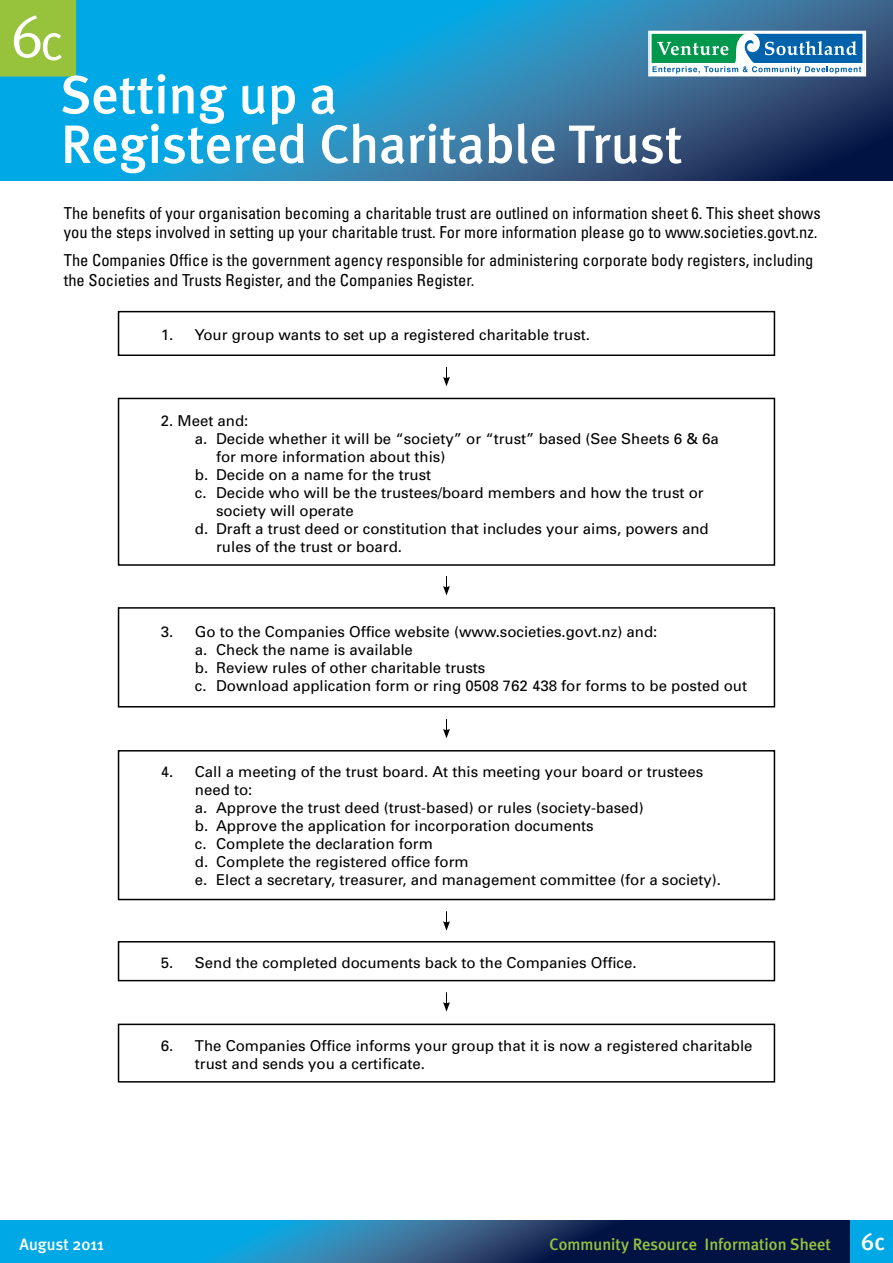
<style>
.page{position:relative;width:893px;height:1263px;background:#fff}
.page>*{position:absolute;margin:0;border:0;box-sizing:border-box;transform-origin:0 0}
.t1{font:60px "Meta";color:#fff}
.t2{font:500 54px/49.5px "Meta Plus";color:#fff}
.t3{font:500 24px "Meta Plus";color:#fff}
.t4{font:condensed 16.5px/19.5px "Univers";color:#000}
.t5{font:500 16.5px "Meta Plus";color:#97c33c}
.t6{font:500 16.5px "Meta Plus";color:#fff}
.t7{font:15px/18px "Univers";color:#000}
.s1{font-size:52.5px}
</style>
<div class="page">
<svg style="left:0;top:0;width:893px;height:181px;background:#1d85b8"></svg>
<div style="left:0;top:0;width:76px;height:77px;background:#97c33c"></div>
<svg style="left:0;top:1220px;width:850px;height:43px;background:#116092"></svg>
<div style="left:850px;top:1220px;width:43px;height:43px;background:#00a8e6"></div>
<div style="left:649px;top:31px;width:216px;height:45px;background:#fff"></div>
<img style="left:651px;top:34px;width:211px;height:29px">
<svg style="left:652px;top:66px;width:209px;height:7px"></svg>
<svg style="left:765px;top:41px;width:92px;height:14px"></svg>
<svg style="left:657px;top:42px;width:71px;height:13px"></svg>
<div style="left:648px;top:31px;width:218px;height:45px;border:2px solid #fff"></div>
<div style="left:118px;top:311px;width:657px;height:45px;border:2px solid #000"></div>
<div style="left:118px;top:398px;width:657px;height:168px;border:2px solid #000"></div>
<div style="left:118px;top:607px;width:657px;height:100px;border:2px solid #000"></div>
<div style="left:118px;top:750px;width:657px;height:150px;border:2px solid #000"></div>
<div style="left:118px;top:941px;width:657px;height:40px;border:2px solid #000"></div>
<svg style="left:443px;top:367px;width:7px;height:19px"></svg>
<svg style="left:443px;top:576px;width:7px;height:19px"></svg>
<svg style="left:443px;top:719px;width:7px;height:19px"></svg>
<svg style="left:443px;top:911px;width:7px;height:20px"></svg>
<svg style="left:443px;top:992px;width:7px;height:20px"></svg>
<div style="left:118px;top:1023px;width:657px;height:59px;border:2px solid #000"></div>
<h1 class="t1" style="left:11px;top:1px;width:53px">6<span class="s1">c</span></h1>
<h2 class="t2" style="left:61px;top:69px;width:624px">Setting up a<br>Registered Charitable Trust</h2>
<p class="t4" style="left:64px;top:203px;width:758px">The benefits of your organisation becoming a charitable trust are outlined on information sheet 6. This sheet shows you the steps involved in setting up your charitable trust. For more information please go to www.societies.govt.nz.</p>
<p class="t4" style="left:64px;top:250px;width:751px">The Companies Office is the government agency responsible for administering corporate body registers, including the Societies and Trusts Register, and the Companies Register.</p>
<p class="t7" style="left:161px;top:325px;width:431px">1. Your group wants to set up a registered charitable trust.</p>
<p class="t7" style="left:161px;top:411px;width:89px">2. Meet and:</p>
<p class="t7" style="left:195px;top:429px;width:525px">a. Decide whether it will be “society” or “trust” based (See Sheets 6 &amp; 6a</p>
<p class="t7" style="left:216px;top:447px;width:231px">for more information about this)</p>
<p class="t7" style="left:195px;top:465px;width:238px">b. Decide on a name for the trust</p>
<p class="t7" style="left:195px;top:483px;width:510px">c. Decide who will be the trustees/board members and how the trust or</p>
<p class="t7" style="left:216px;top:501px;width:139px">society will operate</p>
<p class="t7" style="left:195px;top:519px;width:515px">d. Draft a trust deed or constitution that includes your aims, powers and</p>
<p class="t7" style="left:216px;top:537px;width:187px">rules of the trust or board.</p>
<p class="t7" style="left:195px;top:622px;width:554px;text-indent:-34px">3. Go to the Companies Office website (www.societies.govt.nz) and:<br>a. Check the name is available<br>b. Review rules of other charitable trusts<br>c. Download application form or ring 0508 762 438 for forms to be posted out</p>
<p class="t7" style="left:195px;top:762px;width:528px;text-indent:-34px">4. Call a meeting of the trust board. At this meeting your board or trustees need to:<br>a. Approve the trust deed (trust-based) or rules (society-based)<br>b. Approve the application for incorporation documents<br>c. Complete the declaration form<br>d. Complete the registered office form<br>e. Elect a secretary, treasurer, and management committee (for a society).</p>
<p class="t7" style="left:161px;top:953px;width:477px">5. Send the completed documents back to the Companies Office.</p>
<p class="t7" style="left:195px;top:1037px;width:559px;text-indent:-34px">6. The Companies Office informs your group that it is now a registered charitable trust and sends you a certificate.</p>
<p class="t6" style="left:20px;top:1234px;width:86px">August 2011</p>
<p class="t5" style="left:550px;top:1234px;width:283px">Community Resource Information Sheet</p>
<h3 class="t3" style="left:861px;top:1227px;width:25px">6c</h3>
</div>
